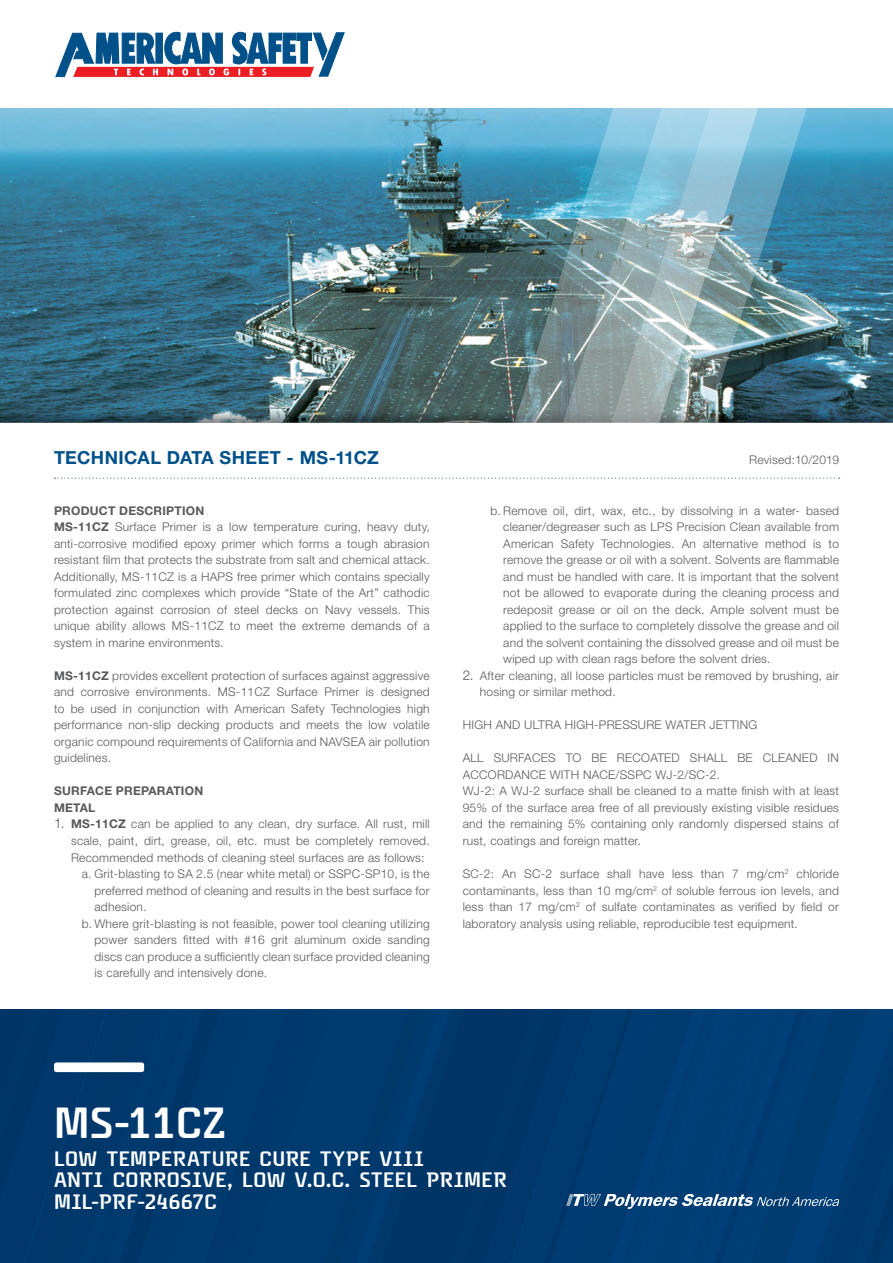
<style>
.page{position:relative;width:893px;height:1263px;background:#fff}
.page>*{position:absolute;margin:0;border:0;box-sizing:border-box;transform-origin:0 0}
.t1{font:600 45.3px "Safety";letter-spacing:.015em;color:#fff}
.t2{font:600 21.75px/21.8px "Safety";letter-spacing:.03em;color:#fff}
.t3{font:700 18px "Helvetica Neue LT Std";letter-spacing:.02em;color:#005089}
.t4{font:300 12px/16.5px "Helvetica Neue LT Std";letter-spacing:.02em;color:#58595b}
.t5{font:700 12px/16.5px "Helvetica Neue LT Std";letter-spacing:.02em;color:#58595b}
.s1{font-weight:700}
.s2{font-size:13.5px}
</style>
<div class="page">
<img style="left:0;top:1010px;width:893px;height:253px">
<div style="left:54px;top:1062px;width:90px;height:10px;background:#fff;border-radius:3px"></div>
<svg style="left:566px;top:1194px;width:273px;height:15px;background:#47739a"></svg>
<svg style="left:54px;top:478px;width:786px;height:1px"></svg>
<svg style="left:55px;top:32px;width:290px;height:46px"></svg>
<div style="left:0;top:94px;width:893px;height:342px;background:#000;opacity:.5"></div>
<img style="left:462px;top:108px;width:13px;height:315px">
<img style="left:475px;top:108px;width:349px;height:315px">
<h3 class="t3" style="left:54px;top:447px;width:326px">TECHNICAL DATA SHEET - MS-11CZ</h3>
<p class="t4" style="left:54px;top:502px;width:377px"><span class="s1">PRODUCT DESCRIPTION<br>MS-11CZ</span> Surface Primer is a low temperature curing, heavy duty, anti-corrosive modified epoxy primer which forms a tough abrasion resistant film that protects the substrate from salt and chemical attack.<br>Additionally, MS-11CZ is a HAPS free primer which contains specially formulated zinc complexes which provide “State of the Art” cathodic protection against corrosion of steel decks on Navy vessels. This unique ability allows MS-11CZ to meet the extreme demands of a system in marine environments.</p>
<p class="t4" style="left:54px;top:667px;width:377px;text-align:justify"><span class="s1">MS-11CZ</span> provides excellent protection of surfaces against aggressive and corrosive environments. MS-11CZ Surface Primer is designed to be used in conjunction with American Safety Technologies high performance non-slip decking products and meets the low volatile organic compound requirements of California and NAVSEA air pollution guidelines.</p>
<p class="t5" style="left:54px;top:783px;width:151px">SURFACE PREPARATION<br>METAL</p>
<p class="t4" style="left:54px;top:816px;width:377px"><span class="s2">1.</span> <span class="s1">MS-11CZ</span> can be applied to any clean, dry surface. All rust, mill</p>
<p class="t4" style="left:71px;top:832px;width:360px">scale, paint, dirt, grease, oil, etc. must be completely removed.</p>
<p class="t4" style="left:71px;top:849px;width:355px">Recommended methods of cleaning steel surfaces are as follows:</p>
<p class="t4" style="left:82px;top:865px;width:349px">a. Grit-blasting to SA 2.5 (near white metal) or SSPC-SP10, is the</p>
<p class="t4" style="left:95px;top:882px;width:337px">preferred method of cleaning and results in the best surface for</p>
<p class="t4" style="left:95px;top:898px;width:54px">adhesion.</p>
<p class="t4" style="left:82px;top:915px;width:349px">b. Where grit-blasting is not feasible, power tool cleaning utilizing</p>
<p class="t4" style="left:95px;top:931px;width:337px">power sanders fitted with #16 grit aluminum oxide sanding</p>
<p class="t4" style="left:95px;top:948px;width:337px">discs can produce a sufficiently clean surface provided cleaning</p>
<p class="t4" style="left:95px;top:964px;width:174px">is carefully and intensively done.</p>
<p class="t4" style="left:749px;top:451px;width:92px">Revised:10/2019</p>
<p class="t4" style="left:503px;top:502px;width:337px;text-align:justify;text-indent:-13px">b. Remove oil, dirt, wax, etc., by dissolving in a water- based cleaner/degreaser such as LPS Precision Clean available from American Safety Technologies. An alternative method is to remove the grease or oil with a solvent. Solvents are flammable and must be handled with care. It is important that the solvent not be allowed to evaporate during the cleaning process and redeposit grease or oil on the deck. Ample solvent must be applied to the surface to completely dissolve the grease and oil and the solvent containing the dissolved grease and oil must be wiped up with clean rags before the solvent dries.</p>
<p class="t4" style="left:480px;top:667px;width:361px;text-indent:-17px"><span class="s2">2.</span> After cleaning, all loose particles must be removed by brushing, air hosing or similar method.</p>
<p class="t4" style="left:463px;top:717px;width:296px">HIGH AND ULTRA HIGH-PRESSURE WATER JETTING</p>
<p class="t4" style="left:463px;top:750px;width:378px">ALL SURFACES TO BE RECOATED SHALL BE CLEANED IN ACCORDANCE WITH NACE/SSPC WJ-2/SC-2.<br>WJ-2: A WJ-2 surface shall be cleaned to a matte finish with at least 95% of the surface area free of all previously existing visible residues and the remaining 5% containing only randomly dispersed stains of rust, coatings and foreign matter.</p>
<p class="t4" style="left:463px;top:865px;width:378px;text-align:justify">SC-2: An SC-2 surface shall have less than 7 mg/cm<sup>2</sup> chloride contaminants, less than 10 mg/cm<sup>2</sup> of soluble ferrous ion levels, and less than 17 mg/cm<sup>2</sup> of sulfate contaminates as verified by field or laboratory analysis using reliable, reproducible test equipment.</p>
<h1 class="t1" style="left:54px;top:1098px;width:173px">MS-11CZ</h1>
<h2 class="t2" style="left:54px;top:1147px;width:454px">LOW TEMPERATURE CURE TYPE VIII<br>ANTI CORROSIVE, LOW V.O.C. STEEL PRIMER<br>MIL-PRF-24667C</h2>
</div>
